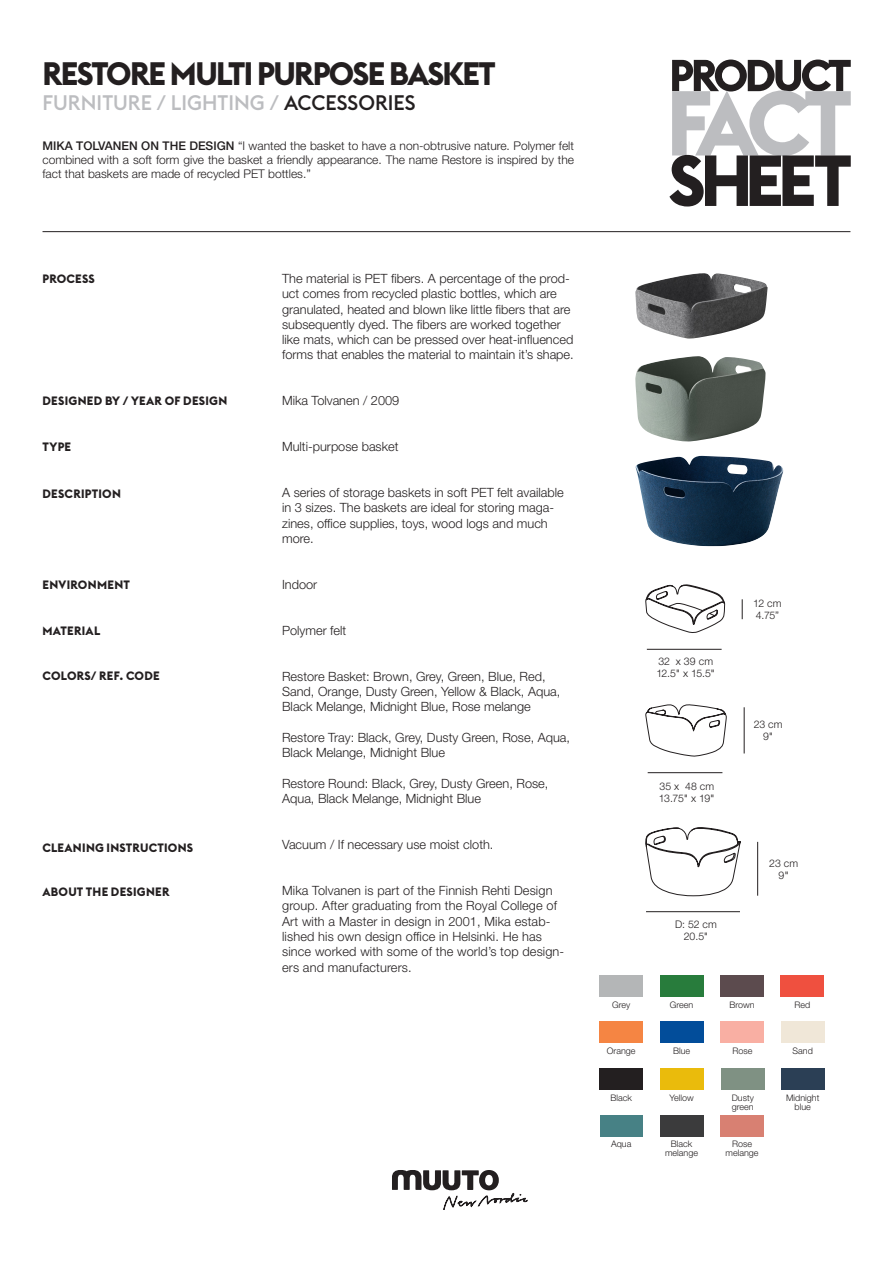
<style>
.page{position:relative;width:893px;height:1263px;background:#fff}
.page>*{position:absolute;margin:0;border:0;box-sizing:border-box;transform-origin:0 0}
.t1{font:700 32.1px "Euclid Flex";letter-spacing:-.05em;color:#231f20}
.t2{font:500 20.7px "Euclid Flex";color:#bcbdc0}
.text_factsheet{font:300 12.75px/15.3px "Helvetica Neue LT Std";color:#231f20}
.text_on_the_design{font:300 12px/14.4px "Helvetica Neue LT Std";color:#231f20;text-align:justify}
.tekst{font:700 12px "Euclid Flex";letter-spacing:.02em;color:#231f20}
.mål_stregtegninger{font:300 10.5px "Helvetica Neue LT Std";letter-spacing:.005em;color:#231f20}
.text_factsheet-2{font:300 9px/9px "Helvetica Neue LT Std";color:#231f20}
.s1{color:#231f20}
.s2{font-weight:500}
.s3{font-weight:400}
</style>
<div class="page">
<div style="left:600px;top:975px;width:43px;height:22px;background:#b4b6b7"></div>
<div style="left:600px;top:1068px;width:43px;height:22px;background:#231f20"></div>
<div style="left:660px;top:975px;width:43px;height:22px;background:#287c3c"></div>
<div style="left:660px;top:1068px;width:43px;height:22px;background:#eabb0c"></div>
<div style="left:721px;top:1068px;width:43px;height:22px;background:#7f9183"></div>
<div style="left:781px;top:1068px;width:43px;height:22px;background:#2b3f55"></div>
<div style="left:720px;top:975px;width:44px;height:22px;background:#5c4b4e"></div>
<div style="left:781px;top:975px;width:43px;height:22px;background:#ef503f"></div>
<div style="left:600px;top:1021px;width:43px;height:22px;background:#f58543"></div>
<div style="left:721px;top:1021px;width:43px;height:22px;background:#f9afa3"></div>
<div style="left:660px;top:1021px;width:43px;height:22px;background:#024d9a"></div>
<div style="left:781px;top:1021px;width:43px;height:22px;background:#f0e7d8"></div>
<hr style="left:43px;top:231px;width:807px;height:1px;background:#231f20">
<svg style="left:669px;top:60px;width:182px;height:146px"></svg>
<img style="left:635px;top:356px;width:131px;height:86px">
<img style="left:635px;top:273px;width:133px;height:66px">
<svg style="left:645px;top:704px;width:81px;height:52px"></svg>
<hr style="left:648px;top:772px;width:74px;height:1px;background:#231f20">
<hr style="left:744px;top:707px;width:1px;height:46px;background:#231f20">
<svg style="left:742px;top:599px;width:1px;height:20px"></svg>
<hr style="left:647px;top:649px;width:75px;height:1px;background:#231f20">
<svg style="left:645px;top:584px;width:80px;height:49px"></svg>
<hr style="left:757px;top:842px;width:1px;height:54px;background:#231f20">
<hr style="left:646px;top:911px;width:94px;height:1px;background:#231f20">
<svg style="left:645px;top:827px;width:96px;height:69px"></svg>
<svg style="left:392px;top:1170px;width:136px;height:40px"></svg>
<div style="left:660px;top:1115px;width:43px;height:21px;background:#3b3b3c"></div>
<div style="left:720px;top:1115px;width:44px;height:21px;background:#d88072"></div>
<div style="left:600px;top:1115px;width:43px;height:21px;background:#478185"></div>
<img style="left:635px;top:456px;width:149px;height:90px">
<p class="t1" style="left:43px;top:56px;width:455px">RESTORE MULTI PURPOSE BASKET</p>
<p class="t2" style="left:43px;top:91px;width:375px">FURNITURE / LIGHTING / <span class="s1">ACCESSORIES</span></p>
<p class="text_on_the_design" style="left:43px;top:138px;width:533px"><span class="s2">MIKA TOLVANEN ON THE DESIGN</span> “I wanted the basket to have a non-obtrusive nature. Polymer felt combined with a soft form give the basket a friendly appearance. The name Restore is inspired by the fact that baskets are made of recycled PET bottles.”</p>
<p class="tekst" style="left:43px;top:272px;width:54px">PROCESS</p>
<p class="tekst" style="left:43px;top:394px;width:186px">DESIGNED BY / YEAR OF DESIGN</p>
<p class="tekst" style="left:43px;top:440px;width:30px">TYPE</p>
<p class="tekst" style="left:43px;top:486px;width:80px">DESCRIPTION</p>
<p class="tekst" style="left:43px;top:578px;width:89px">ENVIRONMENT</p>
<p class="tekst" style="left:43px;top:623px;width:59px">MATERIAL</p>
<p class="tekst" style="left:43px;top:669px;width:119px">COLORS/ REF. CODE</p>
<p class="tekst" style="left:43px;top:840px;width:152px">CLEANING INSTRUCTIONS</p>
<p class="tekst" style="left:43px;top:884px;width:129px">ABOUT THE DESIGNER</p>
<p class="text_factsheet" style="left:282px;top:270px;width:293px">The material is PET fibers. A percentage of the prod&shy;uct comes from recycled plastic bottles, which are granulated, heated and blown like little fibers that are subsequently dyed. The fibers are worked together like mats, which can be pressed over heat-influenced forms that enables the material to maintain it’s shape.</p>
<p class="text_factsheet" style="left:282px;top:393px;width:119px">Mika Tolvanen / 2009</p>
<p class="text_factsheet" style="left:282px;top:439px;width:118px">Multi-purpose basket</p>
<p class="text_factsheet" style="left:282px;top:485px;width:283px">A series of storage baskets in soft PET felt available in 3 sizes. The baskets are ideal for storing maga&shy;zines, office supplies, toys, wood logs and much more.</p>
<p class="text_factsheet" style="left:282px;top:576px;width:37px">Indoor</p>
<p class="text_factsheet" style="left:282px;top:622px;width:66px">Polymer felt</p>
<p class="text_factsheet" style="left:282px;top:668px;width:280px">Restore Basket: Brown, Grey, Green, Blue, Red,<br>Sand, Orange, Dusty Green, Yellow &amp; Black, Aqua,<br>Black Melange, Midnight Blue, Rose melange</p>
<p class="text_factsheet" style="left:282px;top:729px;width:289px">Restore Tray: Black, Grey, Dusty Green, Rose, Aqua,<br>Black Melange, Midnight Blue</p>
<p class="text_factsheet" style="left:282px;top:775px;width:268px">Restore Round: Black, Grey, Dusty Green, Rose,<br>Aqua, Black Melange, Midnight Blue</p>
<p class="text_factsheet" style="left:282px;top:837px;width:213px">Vacuum / If necessary use moist cloth.</p>
<p class="text_factsheet" style="left:282px;top:882px;width:284px">Mika Tolvanen is part of the Finnish Rehti Design group. After graduating from the Royal College of Art with a Master in design in 2001, Mika estab&shy;lished his own design office in Helsinki. He has since worked with some of the world’s top design&shy;ers and manufacturers.</p>
<p class="text_factsheet-2" style="left:612px;top:1000px;width:20px">Grey</p>
<p class="mål_stregtegninger" style="left:658px;top:655px;width:56px">32 x 39 cm</p>
<p class="mål_stregtegninger" style="left:656px;top:667px;width:60px">12.5<span class="s3">"</span> x 15.5<span class="s3">"</span></p>
<p class="mål_stregtegninger" style="left:659px;top:780px;width:56px">35 x 48 cm</p>
<p class="mål_stregtegninger" style="left:659px;top:792px;width:57px">13.75<span class="s3">"</span> x 19<span class="s3">"</span></p>
<p class="mål_stregtegninger" style="left:675px;top:917px;width:43px">D: 52 cm</p>
<p class="mål_stregtegninger" style="left:684px;top:929px;width:26px">20.5<span class="s3">"</span></p>
<p class="mål_stregtegninger" style="left:753px;top:597px;width:30px">12 cm</p>
<p class="mål_stregtegninger" style="left:756px;top:609px;width:25px">4.75”</p>
<p class="mål_stregtegninger" style="left:754px;top:718px;width:31px">23 cm</p>
<p class="mål_stregtegninger" style="left:763px;top:730px;width:12px">9<span class="s3">"</span></p>
<p class="mål_stregtegninger" style="left:769px;top:857px;width:31px">23 cm</p>
<p class="mål_stregtegninger" style="left:779px;top:869px;width:12px">9<span class="s3">"</span></p>
<p class="text_factsheet-2" style="left:670px;top:1000px;width:25px">Green</p>
<p class="text_factsheet-2" style="left:729px;top:1000px;width:27px">Brown</p>
<p class="text_factsheet-2" style="left:794px;top:1000px;width:17px">Red</p>
<p class="text_factsheet-2" style="left:607px;top:1046px;width:30px">Orange</p>
<p class="text_factsheet-2" style="left:673px;top:1046px;width:19px">Blue</p>
<p class="text_factsheet-2" style="left:732px;top:1046px;width:22px">Rose</p>
<p class="text_factsheet-2" style="left:793px;top:1046px;width:22px">Sand</p>
<p class="text_factsheet-2" style="left:610px;top:1093px;width:23px">Black</p>
<p class="text_factsheet-2" style="left:611px;top:1139px;width:22px">Aqua</p>
<p class="text_factsheet-2" style="left:669px;top:1093px;width:26px">Yellow</p>
<p class="text_factsheet-2" style="left:732px;top:1093px;width:24px">Dusty green</p>
<p class="text_factsheet-2" style="left:786px;top:1093px;width:35px">Midnight</p>
<p class="text_factsheet-2" style="left:795px;top:1102px;width:18px">blue</p>
<p class="text_factsheet-2" style="left:671px;top:1139px;width:23px">Black</p>
<p class="text_factsheet-2" style="left:665px;top:1148px;width:35px">melange</p>
<p class="text_factsheet-2" style="left:732px;top:1139px;width:22px">Rose</p>
<p class="text_factsheet-2" style="left:725px;top:1148px;width:35px">melange</p>
</div>
